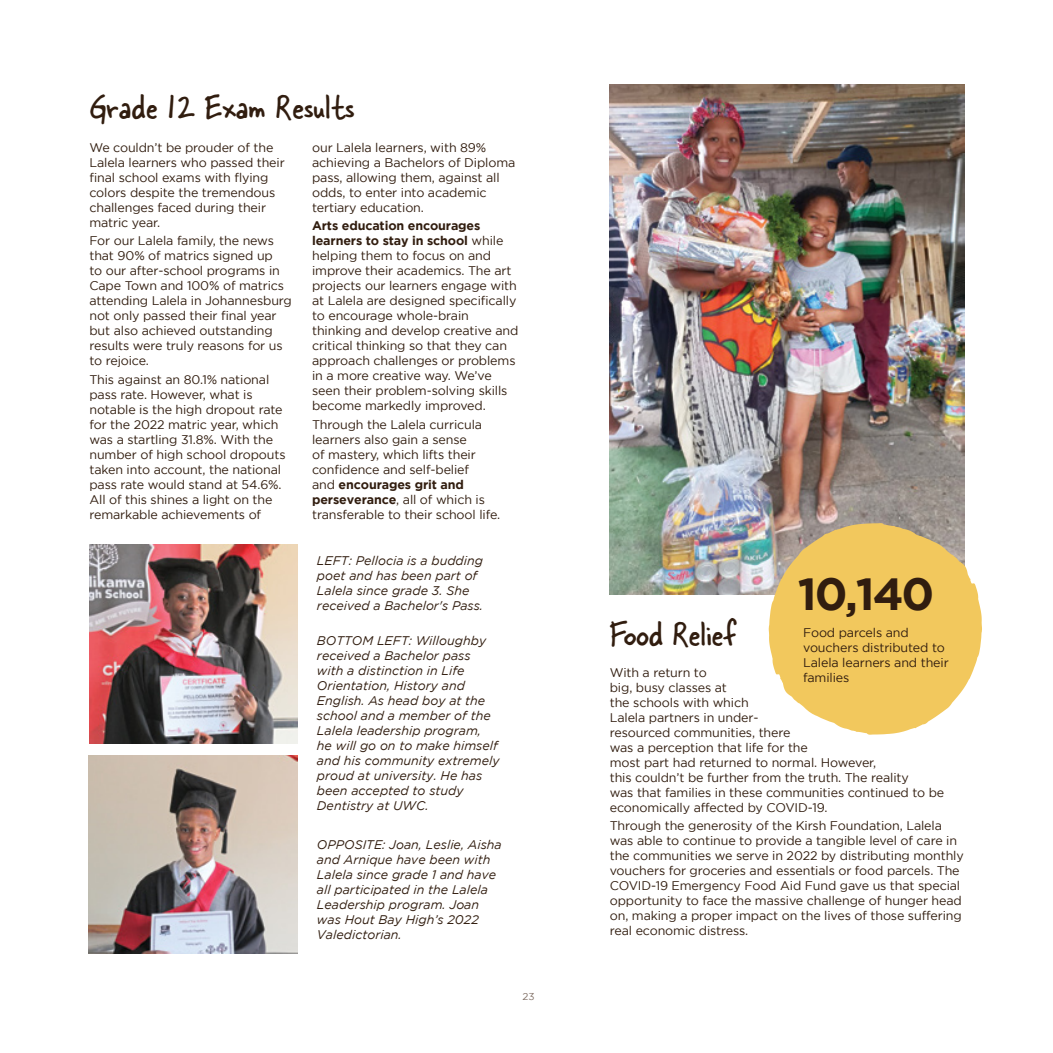
<style>
.page{position:relative;width:1053px;height:1053px;background:#fff}
.page>*{position:absolute;margin:0;border:0;box-sizing:border-box;transform-origin:0 0}
.t1{font:700 45px "Gotham";color:#311d0f}
.t2{font:37.5px "Skippy Sharp";color:#311d0f}
.t3{font:12.5px/15px "Gotham";letter-spacing:-.01em;color:#311d0f}
.t4{font:italic 12.5px/15px "Gotham";color:#311d0f}
.t5{font:10px "Gotham";color:#817066}
.s1{font-weight:700}
</style>
<div class="page">
<img style="left:90px;top:545px;width:207px;height:198px">
<img style="left:89px;top:755px;width:208px;height:198px">
<img style="left:609px;top:85px;width:355px;height:510px">
<svg style="left:768px;top:523px;width:213px;height:211px;background:#edcb76"></svg>
<h2 class="t2" style="left:89px;top:84px;width:267px">Grade 12 Exam Results</h2>
<p class="t3" style="left:89px;top:140px;width:197px">We couldn’t be prouder of the<br>Lalela learners who passed their final school exams with flying colors despite the tremendous challenges faced during their matric year.</p>
<p class="t3" style="left:89px;top:233px;width:204px">For our Lalela family, the news that 90% of matrics signed up<br>to our after-school programs in<br>Cape Town and 100% of matrics attending Lalela in Johannesburg not only passed their final year but also achieved outstanding results were truly reasons for us to rejoice.</p>
<p class="t3" style="left:89px;top:372px;width:198px">This against an 80.1% national pass rate. However, what is notable is the high dropout rate for the 2022 matric year, which was a startling 31.8%. With the number of high school dropouts taken into account, the national pass rate would stand at 54.6%.<br>All of this shines a light on the remarkable achievements of</p>
<p class="t3" style="left:312px;top:140px;width:205px">our Lalela learners, with 89% achieving a Bachelors of Diploma pass, allowing them, against all odds, to enter into academic tertiary education.</p>
<p class="t3" style="left:312px;top:218px;width:208px"><span class="s1">Arts education encourages learners to stay in school</span> while helping them to focus on and improve their academics. The art projects our learners engage with at Lalela are designed specifically to encourage whole-brain thinking and develop creative and critical thinking so that they can approach challenges or problems in a more creative way. We’ve seen their problem-solving skills become markedly improved.</p>
<p class="t3" style="left:312px;top:417px;width:189px">Through the Lalela curricula learners also gain a sense<br>of mastery, which lifts their confidence and self-belief<br>and <span class="s1">encourages grit and perseverance</span>, all of which is transferable to their school life.</p>
<p class="t4" style="left:317px;top:552px;width:168px">LEFT: Pellocia is a budding poet and has been part of<br>Lalela since grade 3. She received a Bachelor's Pass.</p>
<p class="t4" style="left:317px;top:633px;width:184px">BOTTOM LEFT: Willoughby received a Bachelor pass with a distinction in Life<br>Orientation, History and<br>English. As head boy at the school and a member of the<br>Lalela leadership program,<br>he will go on to make himself and his community extremely proud at university. He has been accepted to study<br>Dentistry at UWC.</p>
<p class="t4" style="left:317px;top:836px;width:186px">OPPOSITE: Joan, Leslie, Aisha and Arnique have been with<br>Lalela since grade 1 and have all participated in the Lalela<br>Leadership program. Joan was Hout Bay High’s 2022<br>Valedictorian.</p>
<p class="t5" style="left:522px;top:990px;width:14px">23</p>
<h1 class="t1" style="left:797px;top:568px;width:138px">10,140</h1>
<p class="t3" style="left:803px;top:624px;width:147px">Food parcels and vouchers distributed to<br>Lalela learners and their families</p>
<h2 class="t2" style="left:609px;top:611px;width:129px">Food Relief</h2>
<p class="t3" style="left:609px;top:664px;width:336px">With a return to<br>big, busy classes at<br>the schools with which<br>Lalela partners in under-<br>resourced communities, there<br>was a perception that life for the<br>most part had returned to normal. However,<br>this couldn’t be further from the truth. The reality<br>was that families in these communities continued to be economically affected by COVID-19.</p>
<p class="t3" style="left:609px;top:818px;width:355px">Through the generosity of the Kirsh Foundation, Lalela was able to continue to provide a tangible level of care in the communities we serve in 2022 by distributing monthly vouchers for groceries and essentials or food parcels. The COVID-19 Emergency Food Aid Fund gave us that special opportunity to face the massive challenge of hunger head on, making a proper impact on the lives of those suffering real economic distress.</p>
</div>
